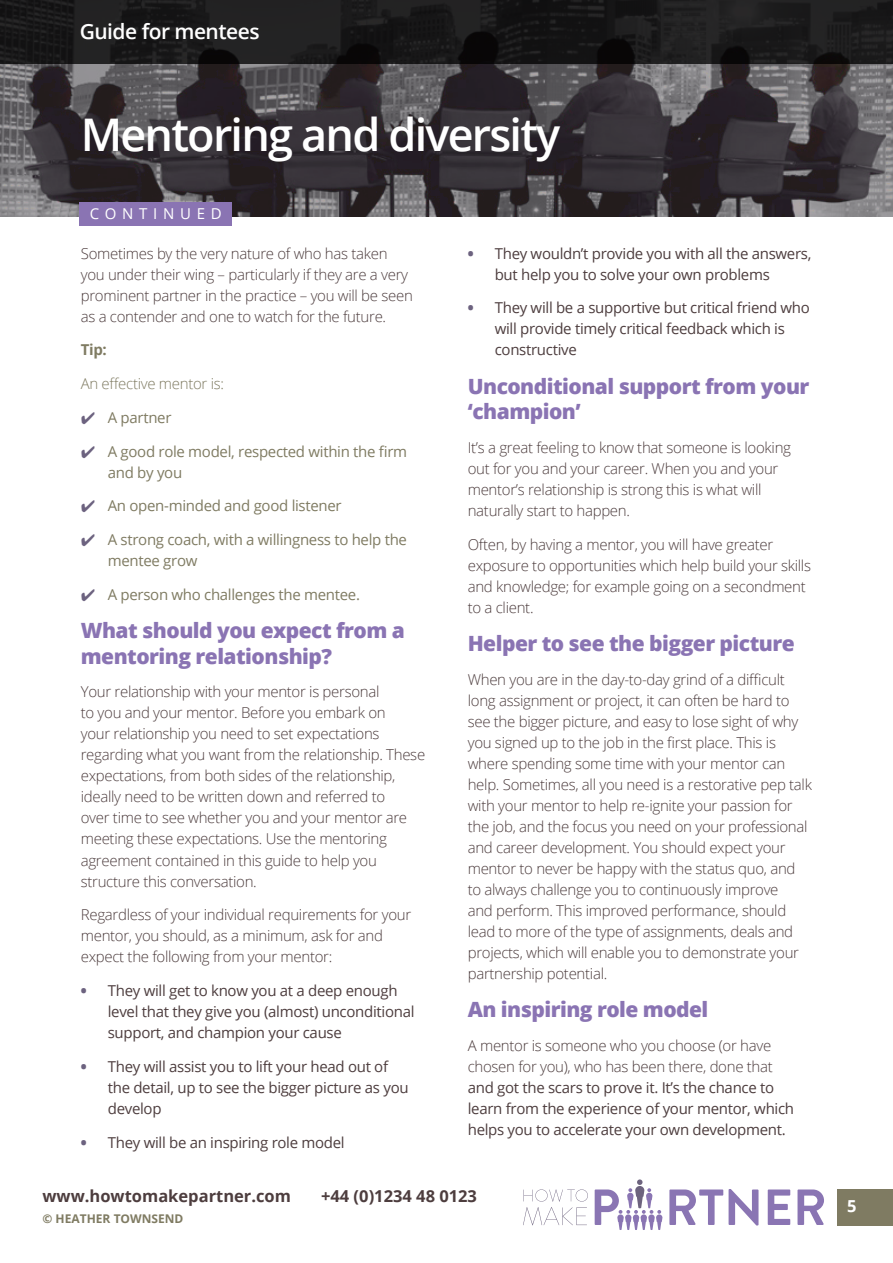
<style>
.page{position:relative;width:893px;height:1263px;background:#fff}
.page>*{position:absolute;margin:0;border:0;box-sizing:border-box;transform-origin:0 0}
.t1{font:600 45px "Open Sans";letter-spacing:-.04em;color:#fff}
.t2{font:800 21px/25.5px "Open Sans";letter-spacing:-.025em;color:#8a74b3}
.t3{font:600 21px "Open Sans";letter-spacing:-.025em;color:#fff}
.t4{font:700 16.5px "Open Sans";color:#4d3d3e}
.t5{font:700 16.5px "Open Sans";color:#fff}
.t6{font:300 15px/21px "Open Sans";letter-spacing:-.02em;color:#4d3d3e}
.t7{font:15px/21px "Open Sans";letter-spacing:-.02em;color:#4d3d3e}
.t8{font:15px/21px "Open Sans";letter-spacing:-.02em;color:#7f7b62}
.t9{font:300 15px "Open Sans";letter-spacing:-.02em;color:#7f7b62}
.t10{font:15px "Open Sans";letter-spacing:.38em;color:#fff}
.t11{font:700 15px "Open Sans";color:#7f7b62}
.t12{font:700 12px "Open Sans";color:#7f7b62}
.s1{font-weight:800;color:#6c627f}
</style>
<div class="page">
<svg style="left:1px;top:63px;width:892px;height:154px;background:#433f43"></svg>
<hr style="left:0;top:0;width:1px;height:217px;background:#4d3d3e">
<svg style="left:1px;top:0;width:892px;height:63px;background:#1a1a1a"></svg>
<hr style="left:0;top:0;width:1px;height:63px;background:#000">
<svg style="left:669px;top:1189px;width:54px;height:36px"></svg>
<svg style="left:729px;top:1189px;width:29px;height:36px"></svg>
<svg style="left:768px;top:1189px;width:22px;height:36px"></svg>
<svg style="left:797px;top:1189px;width:27px;height:36px"></svg>
<svg style="left:595px;top:1179px;width:67px;height:51px"></svg>
<svg style="left:523px;top:1189px;width:65px;height:36px"></svg>
<div style="left:838px;top:1189px;width:55px;height:37px;background:#7f7b62"></div>
<div style="left:80px;top:202px;width:152px;height:24px;background:#8a74b3"></div>
<h2 class="t3" style="left:80px;top:17px;width:181px">Guide for mentees</h2>
<h1 class="t1" style="left:81px;top:104px;width:481px">Mentoring and diversity</h1>
<p class="t10" style="left:90px;top:203px;width:134px">CONTINUED</p>
<p class="t6" style="left:81px;top:242px;width:334px">Sometimes by the very nature of who has taken you under their wing – particularly if they are a very prominent partner in the practice – you will be seen as a contender and one to watch for the future.</p>
<p class="t11" style="left:81px;top:339px;width:28px">Tip:</p>
<p class="t9" style="left:81px;top:373px;width:145px">An effective mentor is:</p>
<p class="t8" style="left:108px;top:407px;width:65px">A partner</p>
<p class="t8" style="left:108px;top:440px;width:301px">A good role model, respected within the firm and by you</p>
<p class="t8" style="left:108px;top:495px;width:235px">An open-minded and good listener</p>
<p class="t8" style="left:108px;top:529px;width:301px">A strong coach, with a willingness to help the mentee grow</p>
<p class="t8" style="left:108px;top:584px;width:254px">A person who challenges the mentee.</p>
<h2 class="t2" style="left:81px;top:617px;width:326px">What should you expect from a mentoring relationship?</h2>
<p class="t6" style="left:81px;top:681px;width:346px">Your relationship with your mentor is personal<br>to you and your mentor. Before you embark on<br>your relationship you need to set expectations regarding what you want from the relationship. These expectations, from both sides of the relationship, ideally need to be written down and referred to<br>over time to see whether you and your mentor are meeting these expectations. Use the mentoring agreement contained in this guide to help you structure this conversation.</p>
<p class="t6" style="left:81px;top:904px;width:332px">Regardless of your individual requirements for your mentor, you should, as a minimum, ask for and expect the following from your mentor:</p>
<p class="t7" style="left:108px;top:980px;width:308px;text-indent:-27px"><span class="s1">•</span> They will get to know you at a deep enough level that they give you (almost) unconditional support, and champion your cause</p>
<p class="t7" style="left:108px;top:1055px;width:302px;text-indent:-27px"><span class="s1">•</span> They will assist you to lift your head out of the detail, up to see the bigger picture as you develop</p>
<p class="t7" style="left:81px;top:1131px;width:265px"><span class="s1">•</span> They will be an inspiring role model</p>
<p class="t7" style="left:495px;top:242px;width:318px;text-indent:-27px"><span class="s1">•</span> They wouldn’t provide you with all the answers, but help you to solve your own problems</p>
<p class="t7" style="left:495px;top:297px;width:317px;text-indent:-27px"><span class="s1">•</span> They will be a supportive but critical friend who will provide timely critical feedback which is constructive</p>
<h2 class="t2" style="left:468px;top:372px;width:343px">Unconditional support from your ‘champion’</h2>
<p class="t6" style="left:468px;top:437px;width:325px">It’s a great feeling to know that someone is looking out for you and your career. When you and your mentor’s relationship is strong this is what will naturally start to happen.</p>
<p class="t6" style="left:468px;top:533px;width:345px">Often, by having a mentor, you will have greater exposure to opportunities which help build your skills and knowledge; for example going on a secondment to a client.</p>
<h2 class="t2" style="left:468px;top:629px;width:328px">Helper to see the bigger picture</h2>
<p class="t6" style="left:468px;top:668px;width:346px">When you are in the day-to-day grind of a difficult long assignment or project, it can often be hard to see the bigger picture, and easy to lose sight of why you signed up to the job in the first place. This is where spending some time with your mentor can help. Sometimes, all you need is a restorative pep talk with your mentor to help re-ignite your passion for the job, and the focus you need on your professional and career development. You should expect your mentor to never be happy with the status quo, and to always challenge you to continuously improve<br>and perform. This improved performance, should lead to more of the type of assignments, deals and projects, which will enable you to demonstrate your partnership potential.</p>
<h2 class="t2" style="left:468px;top:995px;width:242px">An inspiring role model</h2>
<p class="t6" style="left:468px;top:1034px;width:307px">A mentor is someone who you choose (or have chosen for you), who has been there, done that</p>
<p class="t7" style="left:468px;top:1076px;width:328px">and got the scars to prove it. It’s the chance to learn from the experience of your mentor, which helps you to accelerate your own development.</p>
<p class="t4" style="left:43px;top:1184px;width:250px">www.howtomakepartner.com</p>
<p class="t4" style="left:321px;top:1184px;width:157px">+44 (0)1234 48 0123</p>
<p class="t12" style="left:43px;top:1210px;width:142px">© HEATHER TOWNSEND</p>
<p class="t5" style="left:847px;top:1194px;width:11px">5</p>
</div>
